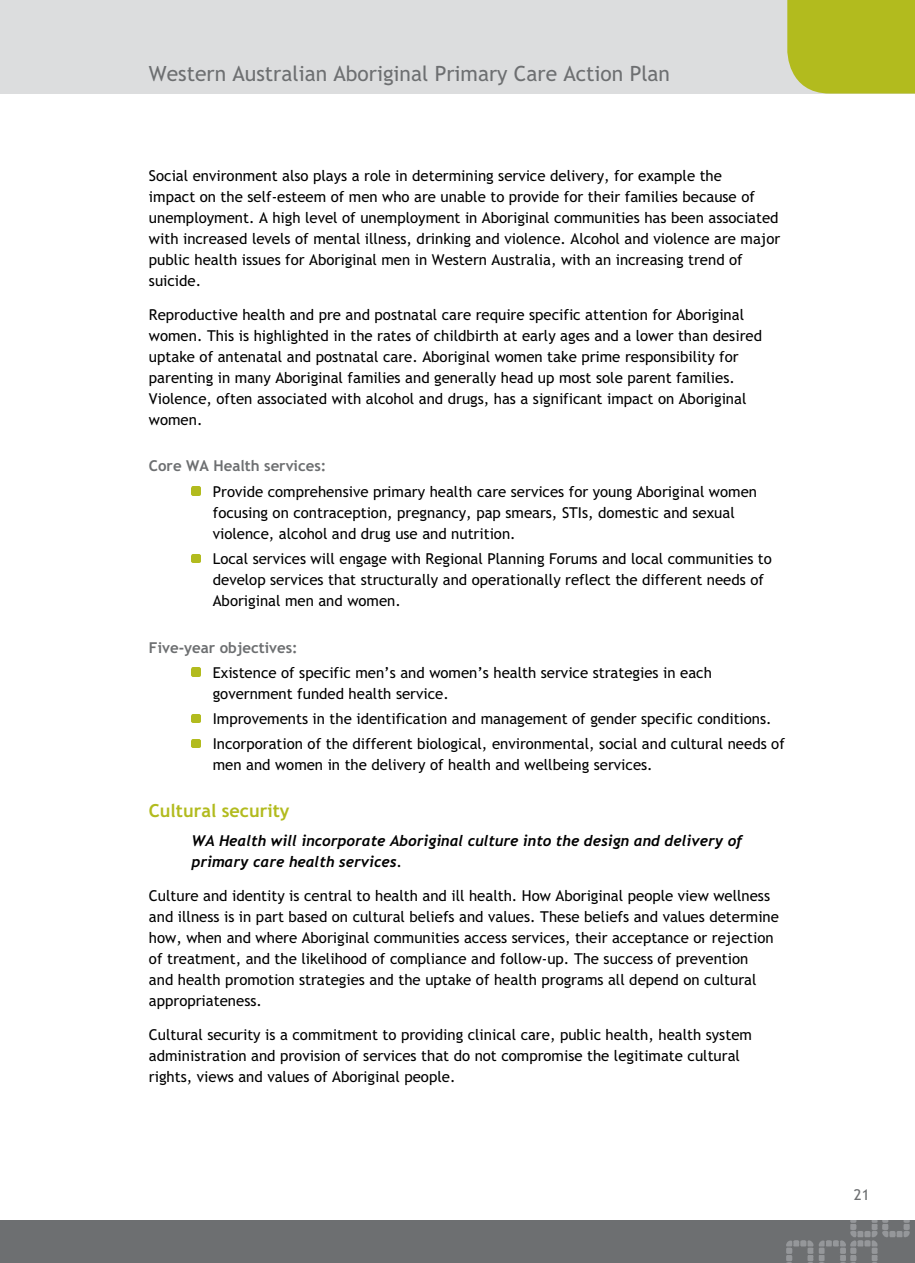
<style>
.page{position:relative;width:915px;height:1263px;background:#fff}
.page>*{position:absolute;margin:0;border:0;box-sizing:border-box;transform-origin:0 0}
.t1{font:21px "Trebuchet MSPS";color:#6d6f71}
.t2{font:700 18px "Trebuchet MSPS";color:#b2bb1e}
.t3{font:15px/21px "Trebuchet MSPS";color:#000}
.t4{font:italic 700 15px/21px "Trebuchet MSPS";color:#000}
.t5{font:700 15px "Trebuchet MSPS";color:#6d6f71}
.t6{font:15px "Trebuchet MSPS";color:#6d6f71}
</style>
<div class="page">
<svg style="left:191px;top:487px;width:9px;height:8px"></svg>
<svg style="left:191px;top:554px;width:9px;height:8px"></svg>
<svg style="left:191px;top:668px;width:9px;height:8px"></svg>
<svg style="left:191px;top:714px;width:9px;height:9px"></svg>
<svg style="left:191px;top:739px;width:9px;height:9px"></svg>
<div style="left:0;top:0;width:914px;height:94px;background:#dcddde"></div>
<div style="left:0;top:1220px;width:914px;height:43px;background:#6d6f71"></div>
<img style="left:786px;top:1220px;width:124px;height:43px">
<div style="left:787px;top:0;width:127px;height:94px;background:#b2bb1e"></div>
<h1 class="t1" style="left:149px;top:62px;width:522px">Western Australian Aboriginal Primary Care Action Plan</h1>
<p class="t3" style="left:149px;top:165px;width:632px">Social environment also plays a role in determining service delivery, for example the<br>impact on the self-esteem of men who are unable to provide for their families because of unemployment. A high level of unemployment in Aboriginal communities has been associated with increased levels of mental illness, drinking and violence. Alcohol and violence are major public health issues for Aboriginal men in Western Australia, with an increasing trend of suicide.</p>
<p class="t3" style="left:149px;top:304px;width:614px">Reproductive health and pre and postnatal care require specific attention for Aboriginal women. This is highlighted in the rates of childbirth at early ages and a lower than desired uptake of antenatal and postnatal care. Aboriginal women take prime responsibility for parenting in many Aboriginal families and generally head up most sole parent families.<br>Violence, often associated with alcohol and drugs, has a significant impact on Aboriginal women.</p>
<p class="t5" style="left:149px;top:457px;width:179px">Core WA Health services:</p>
<p class="t3" style="left:213px;top:481px;width:545px">provide comprehensive primary health care services for young Aboriginal women focusing on contraception, pregnancy, pap smears, STIs, domestic and sexual violence, alcohol and drug use and nutrition.</p>
<p class="t3" style="left:213px;top:548px;width:560px">local services will engage with Regional Planning Forums and local communities to develop services that structurally and operationally reflect the different needs of<br>Aboriginal men and women.</p>
<p class="t5" style="left:149px;top:638px;width:150px">Five-year objectives:</p>
<p class="t3" style="left:213px;top:662px;width:500px">existence of specific men’s and women’s health service strategies in each government funded health service.</p>
<p class="t3" style="left:213px;top:706px;width:573px;line-height:25.2px">i mprovements in the identification and management of gender specific conditions.<br>i ncorporation of the different biological, environmental, social and cultural needs of</p>
<p class="t3" style="left:213px;top:754px;width:441px">men and women in the delivery of health and wellbeing services.</p>
<p class="t2" style="left:149px;top:800px;width:142px">Cultural security</p>
<p class="t4" style="left:191px;top:830px;width:552px">WA Health will incorporate Aboriginal culture into the design and delivery of primary care health services.</p>
<p class="t3" style="left:149px;top:885px;width:631px">Culture and identity is central to health and ill health. How Aboriginal people view wellness and illness is in part based on cultural beliefs and values. These beliefs and values determine how, when and where Aboriginal communities access services, their acceptance or rejection of treatment, and the likelihood of compliance and follow-up. The success of prevention<br>and health promotion strategies and the uptake of health programs all depend on cultural appropriateness.</p>
<p class="t3" style="left:149px;top:1024px;width:604px">Cultural security is a commitment to providing clinical care, public health, health system administration and provision of services that do not compromise the legitimate cultural rights, views and values of Aboriginal people.</p>
<p class="t6" style="left:853px;top:1186px;width:17px">21</p>
</div>
